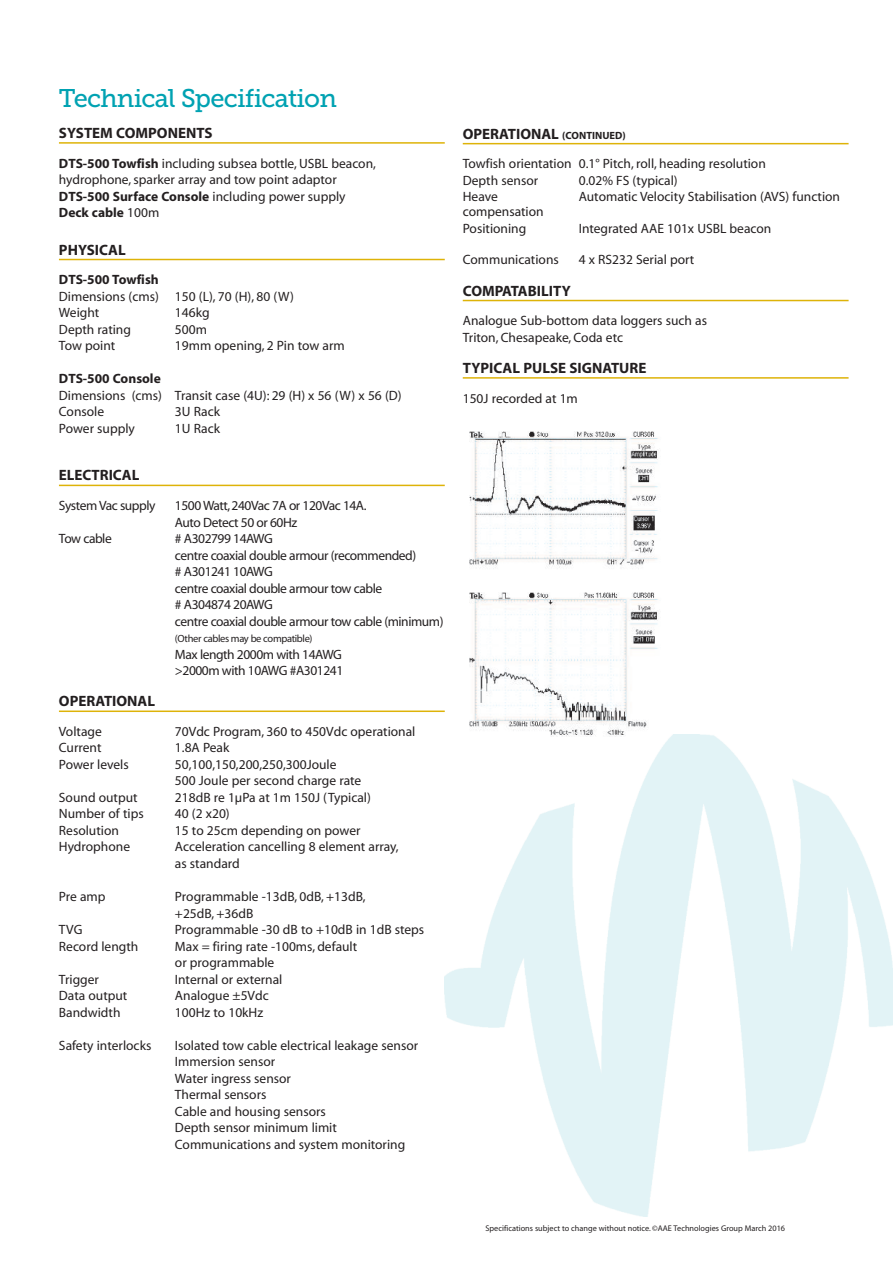
<style>
.page{position:relative;width:893px;height:1263px;background:#fff}
.page>*{position:absolute;margin:0;border:0;box-sizing:border-box;transform-origin:0 0}
.t1{font:25.5px "Museo Slab 500";letter-spacing:-.03em;color:#00a2b2}
.t2{font:700 15px "Myriad";color:#231f20}
.t3{font:13.5px/16.5px "Myriad";color:#231f20}
.t4{font:13.5px/16.5px "Myriad";letter-spacing:-.035em;color:#231f20}
.t5{font:700 13.5px "Myriad";color:#231f20}
.t6{font:10.5px "Myriad";letter-spacing:-.035em;color:#231f20}
.t7{font:8.25px "Myriad";color:#231f20}
.s1{font-weight:700}
.s2{font-size:10.5px}
</style>
<div class="page">
<img style="left:445px;top:735px;width:448px;height:481px">
<hr style="left:59px;top:142px;width:386px;height:2px;background:#deb308">
<hr style="left:59px;top:259px;width:386px;height:1px;background:#deb308">
<hr style="left:59px;top:485px;width:386px;height:1px;background:#deb308">
<hr style="left:59px;top:710px;width:386px;height:2px;background:#deb308">
<hr style="left:463px;top:143px;width:386px;height:1px;background:#deb308">
<hr style="left:463px;top:300px;width:386px;height:1px;background:#deb308">
<hr style="left:463px;top:377px;width:386px;height:2px;background:#deb308">
<img style="left:470px;top:431px;width:188px;height:137px">
<img style="left:470px;top:592px;width:192px;height:144px">
<h1 class="t1" style="left:59px;top:89px;width:280px">Technical Specification</h1>
<p class="t2" style="left:59px;top:127px;width:155px">SYSTEM COMPONENTS</p>
<p class="t3" style="left:59px;top:156px;width:319px"><span class="s1">DTS-500 Towfish</span> including subsea bottle, USBL beacon, hydrophone, sparker array and tow point adaptor <span class="s1">DTS-500 Surface Console</span> including power supply <span class="s1">Deck cable</span> 100m</p>
<p class="t2" style="left:59px;top:244px;width:68px">PHYSICAL</p>
<p class="t5" style="left:59px;top:275px;width:101px">DTS-500 Towfish</p>
<p class="t3" style="left:59px;top:289px;width:237px">Dimensions (cms) 150 (L), 70 (H), 80 (W)<br>Weight</p>
<p class="t3" style="left:175px;top:306px;width:36px">146kg</p>
<p class="t3" style="left:59px;top:322px;width:74px">Depth rating</p>
<p class="t3" style="left:175px;top:322px;width:34px">500m</p>
<p class="t3" style="left:59px;top:339px;width:58px">Tow point</p>
<p class="t3" style="left:175px;top:339px;width:171px">19mm opening, 2 Pin tow arm</p>
<p class="t5" style="left:59px;top:374px;width:103px">DTS-500 Console</p>
<p class="t3" style="left:59px;top:388px;width:344px">Dimensions (cms) Transit case (4U): 29 (H) x 56 (W) x 56 (D)<br>Console</p>
<p class="t3" style="left:175px;top:405px;width:47px">3U Rack</p>
<p class="t3" style="left:59px;top:421px;width:77px">Power supply</p>
<p class="t3" style="left:175px;top:421px;width:47px">1U Rack</p>
<p class="t2" style="left:59px;top:470px;width:82px">ELECTRICAL</p>
<p class="t4" style="left:59px;top:498px;width:98px">System Vac supply</p>
<p class="t4" style="left:175px;top:498px;width:193px">1500 Watt,240Vac 7A or 120Vac 14A.<br>Auto Detect 50 or 60Hz</p>
<p class="t4" style="left:59px;top:531px;width:54px">Tow cable</p>
<p class="t4" style="left:175px;top:531px;width:270px"># A302799 14AWG<br>centre coaxial double armour (recommended)<br># A301241 10AWG<br>centre coaxial double armour tow cable<br># A304874 20AWG<br>centre coaxial double armour tow cable (minimum)</p>
<p class="t6" style="left:175px;top:635px;width:139px">(Other cables may be compatible)</p>
<p class="t4" style="left:175px;top:647px;width:170px">Max length 2000m with 14AWG &gt;2000m with 10AWG #A301241</p>
<p class="t2" style="left:59px;top:696px;width:98px">OPERATIONAL</p>
<p class="t3" style="left:59px;top:724px;width:44px">Voltage</p>
<p class="t3" style="left:175px;top:724px;width:242px">70Vdc Program, 360 to 450Vdc operational</p>
<p class="t3" style="left:59px;top:741px;width:44px">Current</p>
<p class="t3" style="left:175px;top:741px;width:56px">1.8A Peak</p>
<p class="t3" style="left:59px;top:757px;width:71px">Power levels</p>
<p class="t3" style="left:175px;top:757px;width:188px">50,100,150,200,250,300Joule<br>500 Joule per second charge rate</p>
<p class="t3" style="left:59px;top:790px;width:80px">Sound output</p>
<p class="t3" style="left:175px;top:790px;width:197px">218dB re 1µPa at 1m 150J (Typical)</p>
<p class="t3" style="left:59px;top:807px;width:86px">Number of tips</p>
<p class="t3" style="left:175px;top:807px;width:56px">40 (2 x20)</p>
<p class="t3" style="left:59px;top:823px;width:61px">Resolution</p>
<p class="t3" style="left:175px;top:823px;width:187px">15 to 25cm depending on power</p>
<p class="t3" style="left:59px;top:840px;width:73px">Hydrophone</p>
<p class="t3" style="left:175px;top:840px;width:225px">Acceleration cancelling 8 element array, as standard</p>
<p class="t3" style="left:59px;top:889px;width:48px">Pre amp</p>
<p class="t3" style="left:175px;top:889px;width:192px">Programmable -13dB, 0dB, +13dB, +25dB, +36dB</p>
<p class="t3" style="left:59px;top:922px;width:25px">TVG</p>
<p class="t3" style="left:175px;top:922px;width:251px">Programmable -30 dB to +10dB in 1dB steps</p>
<p class="t3" style="left:59px;top:939px;width:81px">Record length</p>
<p class="t3" style="left:175px;top:939px;width:184px">Max = firing rate -100ms, default or programmable</p>
<p class="t3" style="left:59px;top:972px;width:42px">Trigger</p>
<p class="t3" style="left:175px;top:972px;width:109px">Internal or external</p>
<p class="t3" style="left:59px;top:988px;width:70px">Data output</p>
<p class="t3" style="left:175px;top:988px;width:95px">Analogue ±5Vdc</p>
<p class="t3" style="left:59px;top:1005px;width:63px">Bandwidth</p>
<p class="t3" style="left:175px;top:1005px;width:90px">100Hz to 10kHz</p>
<p class="t3" style="left:59px;top:1038px;width:94px">Safety interlocks</p>
<p class="t3" style="left:175px;top:1038px;width:245px">Isolated tow cable electrical leakage sensor<br>Immersion sensor<br>Water ingress sensor<br>Thermal sensors<br>Cable and housing sensors<br>Depth sensor minimum limit<br>Communications and system monitoring</p>
<p class="t2" style="left:463px;top:128px;width:164px">OPERATIONAL <span class="s2">(CONTINUED)</span></p>
<p class="t3" style="left:463px;top:157px;width:305px">Towfish orientation 0.1° Pitch, roll, heading resolution<br>Depth sensor</p>
<p class="t3" style="left:579px;top:173px;width:100px">0.02% FS (typical)</p>
<p class="t3" style="left:463px;top:190px;width:37px">Heave</p>
<p class="t3" style="left:579px;top:190px;width:263px">Automatic Velocity Stabilisation (AVS) function</p>
<p class="t3" style="left:463px;top:205px;width:82px">compensation<br>Positioning</p>
<p class="t3" style="left:579px;top:221px;width:194px">Integrated AAE 101x USBL beacon</p>
<p class="t3" style="left:463px;top:253px;width:98px">Communications</p>
<p class="t3" style="left:579px;top:253px;width:117px">4 x RS232 Serial port</p>
<p class="t2" style="left:463px;top:285px;width:110px">COMPATABILITY</p>
<p class="t3" style="left:463px;top:314px;width:246px">Analogue Sub-bottom data loggers such as<br>Triton, Chesapeake, Coda etc</p>
<p class="t2" style="left:463px;top:362px;width:185px">TYPICAL PULSE SIGNATURE</p>
<p class="t3" style="left:463px;top:391px;width:117px">150J recorded at 1m</p>
<p class="t7" style="left:486px;top:1225px;width:301px">Specifications subject to change without notice. ©AAE Technologies Group March 2016</p>
</div>
